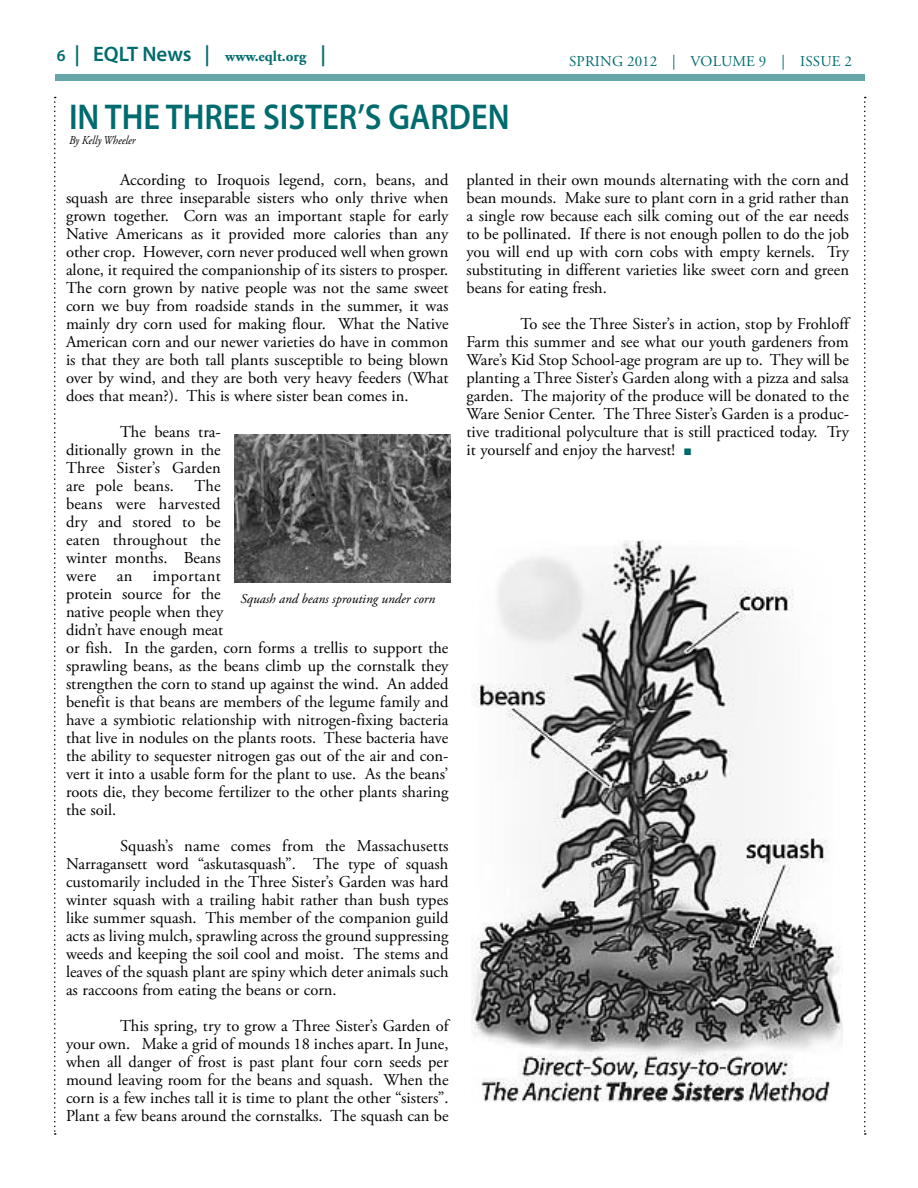
<style>
.page{position:relative;width:918px;height:1188px;background:#fff}
.page>*{position:absolute;margin:0;border:0;box-sizing:border-box;transform-origin:0 0}
.t1{font:600 36px "Myriad Pro";color:#006b6e;scale:.9 1}
.t2{font:16.5px/18px "Adobe Garamond Pro";color:#000;text-align:justify}
.t3{font:15px "Adobe Garamond Pro";color:#006b6e}
.t4{font:700 15px "Adobe Garamond Pro";color:#006b6e}
.t5{font:italic 13.5px "Adobe Garamond Pro";color:#000}
.t6{font:italic 12px "Adobe Garamond Pro";color:#000;scale:.9 1}
.s1{font-family:"Myriad Pro";font-weight:600;font-size:16.5px}
.s2{font-family:"Myriad Pro";font-weight:600;font-size:21px}
.s3{color:#006b6e}
</style>
<div class="page">
<div style="left:55px;top:74px;width:810px;height:7px;background:#66a6a8"></div>
<svg style="left:54px;top:97px;width:2px;height:1038px"></svg>
<svg style="left:864px;top:97px;width:2px;height:1038px"></svg>
<img style="left:471px;top:540px;width:371px;height:562px">
<img style="left:234px;top:434px;width:216px;height:148px">
<p class="t4" style="left:57px;top:48px;width:271px"><span class="s1">6</span> <span class="s2">| EQLT News |</span> www.eqlt.org <span class="s2">|</span></p>
<p class="t3" style="left:569px;top:52px;width:10px">spring</p>
<p class="t3" style="left:627px;top:52px;width:226px">2012 | Volume 9 | Issue 2</p>
<h1 class="t1" style="left:69px;top:94px;width:491px">IN THE THREE SISTER’S GARDEN</h1>
<p class="t6" style="left:69px;top:133px;width:76px">By Kelly Wheeler</p>
<p class="t2" style="left:66px;top:171px;width:384px;text-indent:54px">According to Iroquois legend, corn, beans, and squash are three inseparable sisters who only thrive when grown together. Corn was an important staple for early Native Americans as it provided more calories than any other crop. However, corn never produced well when grown alone, it required the companionship of its sisters to prosper.<br>The corn grown by native people was not the same sweet corn we buy from roadside stands in the summer, it was mainly dry corn used for making flour. What the Native American corn and our newer varieties do have in common is that they are both tall plants susceptible to being blown over by wind, and they are both very heavy feeders (What does that mean?). This is where sister bean comes in.</p>
<p class="t2" style="left:66px;top:423px;width:384px;text-align:left;text-indent:54px">The beans tra-<br>ditionally grown in the<br>Three Sister’s Garden<br>are pole beans. The<br>beans were harvested<br>dry and stored to be<br>eaten throughout the<br>winter months. Beans<br>were an important<br>protein source for the<br>native people when they<br>didn’t have enough meat<br>or fish. In the garden, corn forms a trellis to support the sprawling beans, as the beans climb up the cornstalk they strengthen the corn to stand up against the wind. An added benefit is that beans are members of the legume family and have a symbiotic relationship with nitrogen-fixing bacteria that live in nodules on the plants roots. These bacteria have the ability to sequester nitrogen gas out of the air and con&shy;vert it into a usable form for the plant to use. As the beans’ roots die, they become fertilizer to the other plants sharing the soil.</p>
<p class="t2" style="left:66px;top:837px;width:384px;text-indent:54px">Squash’s name comes from the Massachusetts Narragansett word “askutasquash”. The type of squash customarily included in the Three Sister’s Garden was hard winter squash with a trailing habit rather than bush types like summer squash. This member of the companion guild acts as living mulch, sprawling across the ground suppressing weeds and keeping the soil cool and moist. The stems and leaves of the squash plant are spiny which deter animals such as raccoons from eating the beans or corn.</p>
<p class="t2" style="left:66px;top:1017px;width:384px;text-indent:54px">This spring, try to grow a Three Sister’s Garden of your own. Make a grid of mounds 18 inches apart. In June, when all danger of frost is past plant four corn seeds per mound leaving room for the beans and squash. When the corn is a few inches tall it is time to plant the other “sisters”.<br>Plant a few beans around the cornstalks. The squash can be</p>
<p class="t5" style="left:240px;top:590px;width:197px">Squash and beans sprouting under corn</p>
<p class="t2" style="left:467px;top:171px;width:384px">planted in their own mounds alternating with the corn and bean mounds. Make sure to plant corn in a grid rather than a single row because each silk coming out of the ear needs to be pollinated. If there is not enough pollen to do the job you will end up with corn cobs with empty kernels. Try substituting in different varieties like sweet corn and green beans for eating fresh.</p>
<p class="t2" style="left:467px;top:315px;width:384px;text-indent:54px">To see the Three Sister’s in action, stop by Frohloff Farm this summer and see what our youth gardeners from Ware’s Kid Stop School-age program are up to. They will be planting a Three Sister’s Garden along with a pizza and salsa garden. The majority of the produce will be donated to the Ware Senior Center. The Three Sister’s Garden is a produc&shy;tive traditional polyculture that is still practiced today. Try it yourself and enjoy the harvest! <span class="s3">■</span></p>
</div>
